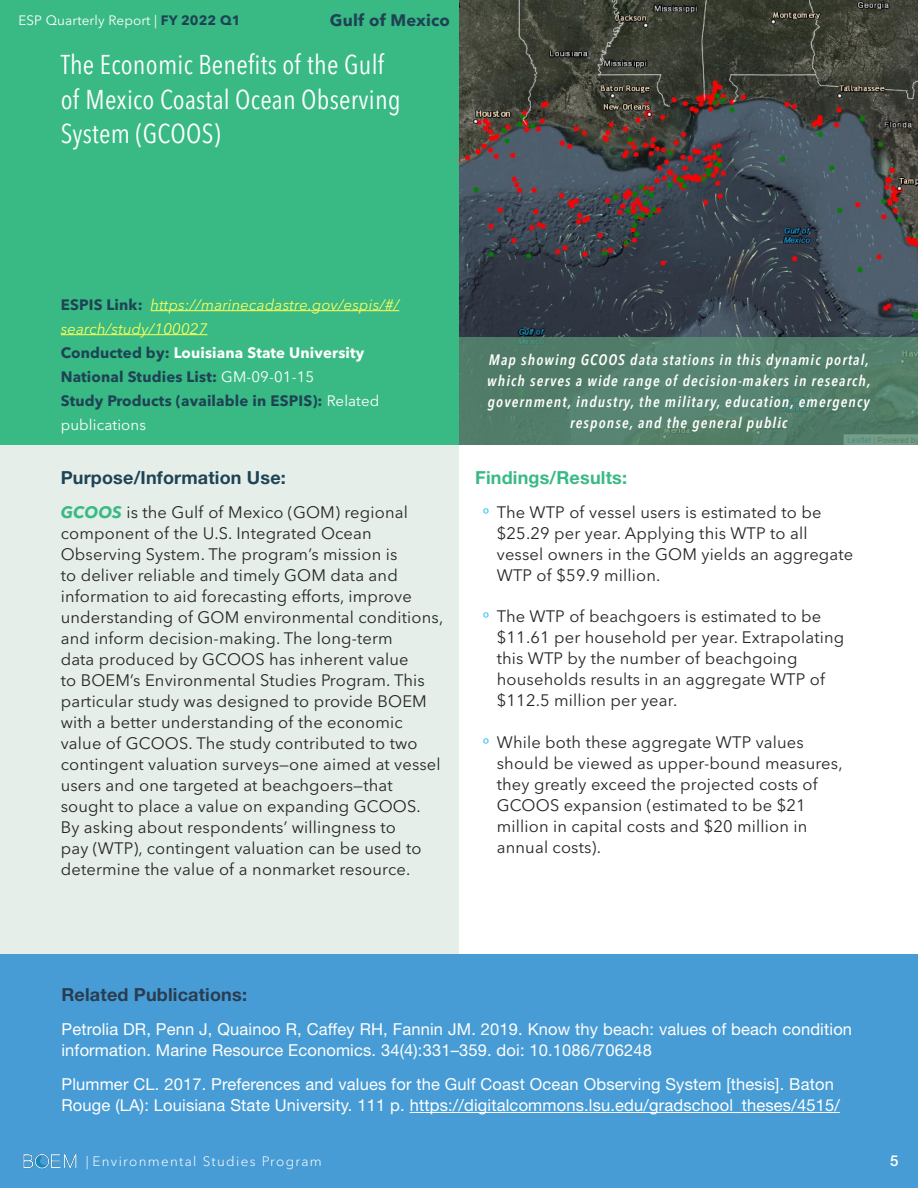
<style>
.page{position:relative;width:918px;height:1188px;background:#fff}
.page>*{position:absolute;margin:0;border:0;box-sizing:border-box;transform-origin:0 0}
.Heading_1{font:condensed 27px/34.5px "Avenir Next LT Pro";letter-spacing:.01em;color:#fff}
.Body_text{font:700 18px "Helvetica Neue LT Std";letter-spacing:.01em;color:#1e4355}
.Body_text-2{font:700 18px "Helvetica Neue LT Std";letter-spacing:.01em;color:#293d50}
.Body_text-3{font:700 18px "Helvetica Neue LT Std";letter-spacing:.01em;color:#39ba84}
.Body_text-4{font:16.5px/21px "Avenir Next LT Pro";letter-spacing:.01em;color:#282526}
.Body_text-5{font:16.5px/21px "Helvetica Neue LT Std";letter-spacing:.01em;color:#fff}
.Body_text-6{font:700 16.5px "Avenir Next LT Pro";letter-spacing:.01em;color:#1e4355}
.Caption_Par{font:italic 600 condensed 15px/21px "Avenir Next LT Pro";letter-spacing:.075em;color:#fff;text-align:center}
.Body_text-7{font:700 15px/24px "Avenir Next LT Pro";letter-spacing:.01em;color:#1e4355}
.Body_text-8{font:italic 15px/24px "Avenir Next LT Pro";letter-spacing:.01em;color:#feff5b}
.Body_text-9{font:700 15px "Avenir Next LT Pro";letter-spacing:.01em;color:#fff}
.t1{font:500 15px "Helvetica Neue LT Std";color:#fff}
.t2{font:300 13.5px "Avenir Next LT Pro";letter-spacing:.1em;color:#fff}
.t3{font:13.5px "Avenir Next LT Pro";letter-spacing:.01em;color:#fff}
.s1{font-weight:700;color:#1e4355}
.s2{font-weight:700;font-style:normal;color:#1e4355}
.s3{color:#1e4355}
.s4{font-weight:400;color:#fff}
.s5{font-weight:700;font-style:italic;color:#39ba84}
.s6{font-family:"Myriad Pro";color:#35c6f3}
</style>
<div class="page">
<img style="left:459px;top:0;width:459px;height:337px">
<div style="left:0;top:955px;width:918px;height:233px;background:#479cd5"></div>
<img style="left:23px;top:1154px;width:54px;height:15px">
<div style="left:1px;top:445px;width:458px;height:510px;background:#e5eee9"></div>
<div style="left:459px;top:337px;width:459px;height:108px;background:#537f6b"></div>
<hr style="left:410px;top:1112px;width:430px;height:1px;background:#fff">
<div style="left:0;top:0;width:459px;height:445px;background:#39ba84"></div>
<hr style="left:151px;top:310px;width:248px;height:1px;background:#feff5b">
<hr style="left:61px;top:334px;width:147px;height:1px;background:#feff5b">
<p class="t3" style="left:18px;top:13px;width:224px">ESP Quarterly Report | <span class="s1">FY 2022 Q1</span></p>
<p class="Body_text-6" style="left:330px;top:10px;width:122px">Gulf of Mexico</p>
<p class="Heading_1" style="left:61px;top:48px;width:341px">The Economic Benefits of the Gulf of Mexico Coastal Ocean Observing<br>System (GCOOS)</p>
<p class="Body_text-8" style="left:61px;top:292px;width:340px"><span class="s2">ESPIS Link:</span> https://marinecadastre.gov/espis/#/ search/study/100027</p>
<p class="Body_text-9" style="left:61px;top:343px;width:305px"><span class="s3">Conducted by:</span> Louisiana State University</p>
<p class="Body_text-7" style="left:61px;top:364px;width:255px">National Studies List: <span class="s4">GM-09-01-15</span></p>
<p class="Body_text-7" style="left:61px;top:388px;width:320px">Study Products (available in ESPIS): <span class="s4">Related publications</span></p>
<p class="Body_text" style="left:61px;top:467px;width:227px">Purpose/Information Use:</p>
<p class="Body_text-4" style="left:61px;top:502px;width:384px"><span class="s5">GCOOS</span> is the Gulf of Mexico (GOM) regional component of the U.S. Integrated Ocean Observing System. The program’s mission is<br>to deliver reliable and timely GOM data and information to aid forecasting efforts, improve understanding of GOM environmental conditions, and inform decision-making. The long-term<br>data produced by GCOOS has inherent value<br>to BOEM’s Environmental Studies Program. This particular study was designed to provide BOEM with a better understanding of the economic value of GCOOS. The study contributed to two contingent valuation surveys—one aimed at vessel users and one targeted at beachgoers—that sought to place a value on expanding GCOOS.<br>By asking about respondents’ willingness to<br>pay (WTP), contingent valuation can be used to determine the value of a nonmarket resource.</p>
<p class="Caption_Par" style="left:487px;top:349px;width:385px">Map showing GCOOS data stations in this dynamic portal, which serves a wide range of decision-makers in research, government, industry, the military, education, emergency response, and the general public</p>
<p class="Body_text-3" style="left:475px;top:467px;width:153px">Findings/Results:</p>
<p class="Body_text-4" style="left:497px;top:502px;width:358px;text-indent:-14px"><span class="s6">º</span> The WTP of vessel users is estimated to be $25.29 per year. Applying this WTP to all vessel owners in the GOM yields an aggregate WTP of $59.9 million.</p>
<p class="Body_text-4" style="left:497px;top:606px;width:349px;text-indent:-14px"><span class="s6">º</span> The WTP of beachgoers is estimated to be $11.61 per household per year. Extrapolating this WTP by the number of beachgoing households results in an aggregate WTP of $112.5 million per year.</p>
<p class="Body_text-4" style="left:497px;top:731px;width:347px;text-indent:-14px"><span class="s6">º</span> While both these aggregate WTP values should be viewed as upper-bound measures, they greatly exceed the projected costs of GCOOS expansion (estimated to be $21 million in capital costs and $20 million in annual costs).</p>
<p class="Body_text-2" style="left:61px;top:983px;width:187px">Related Publications:</p>
<p class="Body_text-5" style="left:61px;top:1018px;width:792px">Petrolia DR, Penn J, Quainoo R, Caffey RH, Fannin JM. 2019. Know thy beach: values of beach condition information. Marine Resource Economics. 34(4):331–359. doi: 10.1086/706248</p>
<p class="Body_text-5" style="left:61px;top:1073px;width:780px">Plummer CL. 2017. Preferences and values for the Gulf Coast Ocean Observing System [thesis]. Baton<br>Rouge (LA): Louisiana State University. 111 p. https://digitalcommons.lsu.edu/gradschool_theses/4515/</p>
<p class="t2" style="left:86px;top:1153px;width:237px">| Environmental Studies Program</p>
<p class="t1" style="left:890px;top:1151px;width:10px">5</p>
</div>
